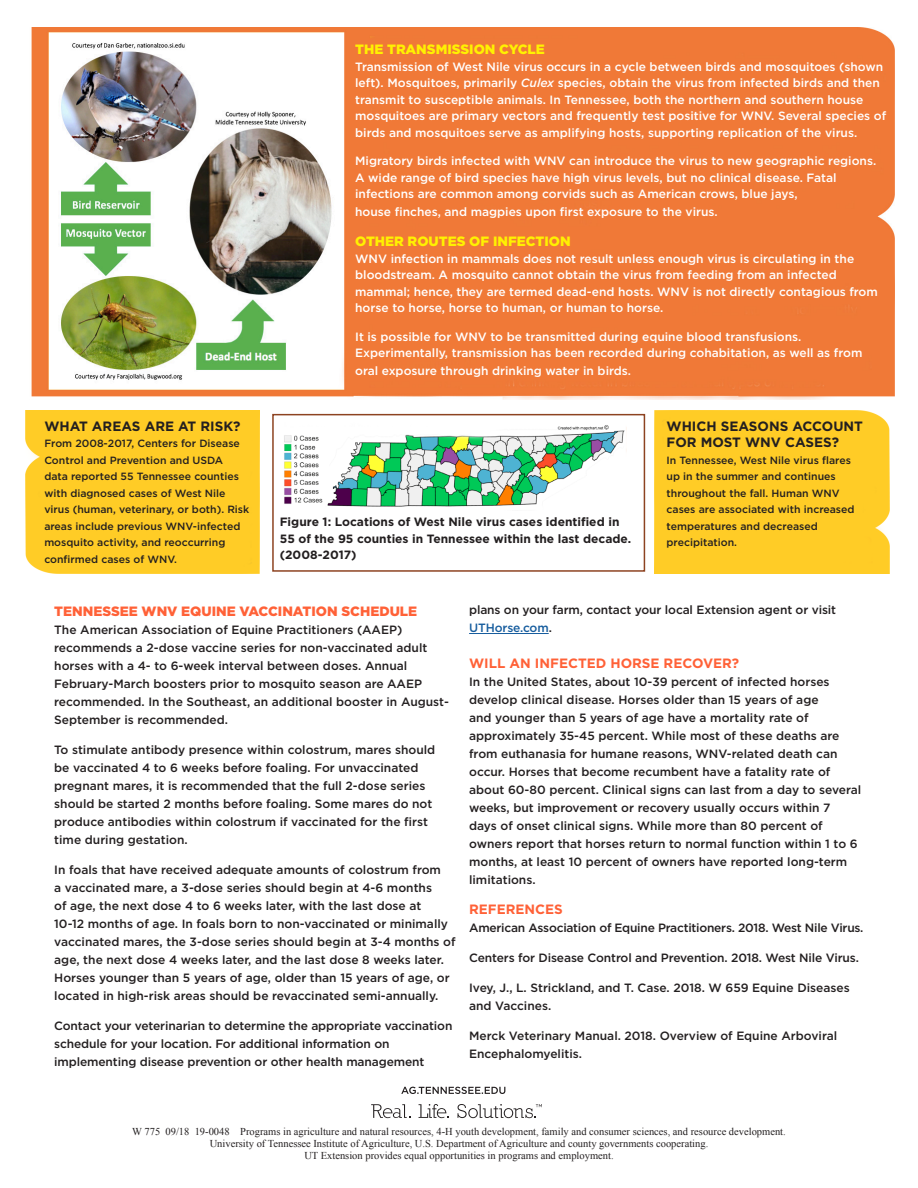
<style>
.page{position:relative;width:918px;height:1188px;background:#fff}
.page>*{position:absolute;margin:0;border:0;box-sizing:border-box;transform-origin:0 0}
.t1{font:700 13.5px/16.5px "Gotham";color:#231f20}
.t2{font:900 13.5px "Gotham";color:#fff101}
.t3{font:700 13.5px "Gotham";color:#ff6137}
.t4{font:900 13.5px "Gotham";color:#ff6137}
.t5{font:500 12px/18px "Gotham";color:#231f20}
.t6{font:500 12px/16.5px "Gotham";color:#fff}
.t7{font:700 12px/16.5px "Gotham";color:#231f20}
.t8{font:500 12px "Gotham";letter-spacing:-.02em;color:#231f20}
.t9{font:500 10.5px/16.5px "Gotham";color:#231f20}
.t10{font:10.5px/12px "Times New Roman";color:#231f20;text-align:center}
.s1{font-style:italic}
.s2{color:#175d9e}
</style>
<div class="page">
<div style="left:31px;top:28px;width:863px;height:372px;background:#f07937"></div>
<img style="left:284px;top:425px;width:341px;height:82px">
<svg style="left:401px;top:1087px;width:104px;height:7px"></svg>
<svg style="left:371px;top:1104px;width:39px;height:14px"></svg>
<svg style="left:419px;top:1104px;width:30px;height:14px"></svg>
<svg style="left:458px;top:1104px;width:84px;height:14px"></svg>
<div style="left:25px;top:411px;width:235px;height:162px;background:#ffcc26"></div>
<img style="left:54px;top:39px;width:284px;height:345px">
<hr style="left:469px;top:633px;width:80px;height:1px;background:#175d9e">
<div style="left:272px;top:414px;width:373px;height:158px;border:2px solid #8d4321"></div>
<div style="left:655px;top:411px;width:235px;height:162px;background:#ffcc26"></div>
<p class="t1" style="left:44px;top:418px;width:198px">WHAT AREAS ARE AT RISK?</p>
<p class="t9" style="left:44px;top:435px;width:206px">From 2008-2017, Centers for Disease Control and Prevention and USDA data reported 55 Tennessee counties with diagnosed cases of West Nile virus (human, veterinary, or both). Risk areas include previous WNV-infected mosquito activity, and reoccurring confirmed cases of WNV.</p>
<p class="t2" style="left:355px;top:40px;width:191px">THE TRANSMISSION CYCLE</p>
<p class="t6" style="left:355px;top:58px;width:533px">Transmission of West Nile virus occurs in a cycle between birds and mosquitoes (shown left). Mosquitoes, primarily <span class="s1">Culex</span> species, obtain the virus from infected birds and then transmit to susceptible animals. In Tennessee, both the northern and southern house mosquitoes are primary vectors and frequently test positive for WNV. Several species of birds and mosquitoes serve as amplifying hosts, supporting replication of the virus.</p>
<p class="t6" style="left:355px;top:153px;width:523px">Migratory birds infected with WNV can introduce the virus to new geographic regions.<br>A wide range of bird species have high virus levels, but no clinical disease. Fatal infections are common among corvids such as American crows, blue jays,</p>
<p class="t6" style="left:355px;top:204px;width:364px">house finches, and magpies upon first exposure to the virus.</p>
<p class="t2" style="left:355px;top:232px;width:217px">OTHER ROUTES OF INFECTION</p>
<p class="t6" style="left:355px;top:250px;width:524px">WNV infection in mammals does not result unless enough virus is circulating in the bloodstream. A mosquito cannot obtain the virus from feeding from an infected mammal; hence, they are termed dead-end hosts. WNV is not directly contagious from horse to horse, horse to human, or human to horse.</p>
<p class="t6" style="left:355px;top:328px;width:509px">It is possible for WNV to be transmitted during equine blood transfusions.<br>Experimentally, transmission has been recorded during cohabitation, as well as from</p>
<p class="t6" style="left:355px;top:363px;width:278px">oral exposure through drinking water in birds.</p>
<p class="t7" style="left:280px;top:514px;width:353px">Figure 1: Locations of West Nile virus cases identified in<br>55 of the 95 counties in Tennessee within the last decade. (2008-2017)</p>
<p class="t1" style="left:667px;top:418px;width:198px">WHICH SEASONS ACCOUNT<br>FOR MOST WNV CASES?</p>
<p class="t9" style="left:667px;top:452px;width:190px">In Tennessee, West Nile virus flares up in the summer and continues throughout the fall. Human WNV cases are associated with increased temperatures and decreased precipitation.</p>
<p class="t4" style="left:54px;top:602px;width:365px">TENNESSEE WNV EQUINE VACCINATION SCHEDULE</p>
<p class="t5" style="left:54px;top:620px;width:396px">The American Association of Equine Practitioners (AAEP) recommends a 2-dose vaccine series for non-vaccinated adult horses with a 4- to 6-week interval between doses. Annual February-March boosters prior to mosquito season are AAEP recommended. In the Southeast, an additional booster in August-September is recommended.</p>
<p class="t5" style="left:54px;top:740px;width:383px">To stimulate antibody presence within colostrum, mares should be vaccinated 4 to 6 weeks before foaling. For unvaccinated pregnant mares, it is recommended that the full 2-dose series should be started 2 months before foaling. Some mares do not produce antibodies within colostrum if vaccinated for the first time during gestation.</p>
<p class="t5" style="left:54px;top:860px;width:403px">In foals that have received adequate amounts of colostrum from<br>a vaccinated mare, a 3-dose series should begin at 4-6 months<br>of age, the next dose 4 to 6 weeks later, with the last dose at<br>10-12 months of age. In foals born to non-vaccinated or minimally vaccinated mares, the 3-dose series should begin at 3-4 months of age, the next dose 4 weeks later, and the last dose 8 weeks later.<br>Horses younger than 5 years of age, older than 15 years of age, or located in high-risk areas should be revaccinated semi-annually.</p>
<p class="t5" style="left:54px;top:1016px;width:400px">Contact your veterinarian to determine the appropriate vaccination schedule for your location. For additional information on implementing disease prevention or other health management</p>
<p class="t5" style="left:469px;top:601px;width:369px">plans on your farm, contact your local Extension agent or visit<br><span class="s2">UTHorse.com</span>.</p>
<p class="t3" style="left:469px;top:655px;width:272px">WILL AN INFECTED HORSE RECOVER?</p>
<p class="t5" style="left:469px;top:673px;width:394px">In the United States, about 10-39 percent of infected horses develop clinical disease. Horses older than 15 years of age<br>and younger than 5 years of age have a mortality rate of approximately 35-45 percent. While most of these deaths are from euthanasia for humane reasons, WNV-related death can occur. Horses that become recumbent have a fatality rate of about 60-80 percent. Clinical signs can last from a day to several weeks, but improvement or recovery usually occurs within 7 days of onset clinical signs. While more than 80 percent of owners report that horses return to normal function within 1 to 6 months, at least 10 percent of owners have reported long-term limitations.</p>
<p class="t3" style="left:469px;top:901px;width:95px">REFERENCES</p>
<p class="t8" style="left:469px;top:920px;width:396px">American Association of Equine Practitioners. 2018. West Nile Virus.</p>
<p class="t5" style="left:469px;top:949px;width:391px">Centers for Disease Control and Prevention. 2018. West Nile Virus.</p>
<p class="t5" style="left:469px;top:979px;width:382px">Ivey, J., L. Strickland, and T. Case. 2018. W 659 Equine Diseases and Vaccines.</p>
<p class="t5" style="left:469px;top:1027px;width:370px">Merck Veterinary Manual. 2018. Overview of Equine Arboviral<br>Encephalomyelitis.</p>
<p class="t10" style="left:132px;top:1125px;width:655px">W 775 09/18 19-0048 Programs in agriculture and natural resources, 4-H youth development, family and consumer sciences, and resource development.<br>University of Tennessee Institute of Agriculture, U.S. Department of Agriculture and county governments cooperating.<br>UT Extension provides equal opportunities in programs and employment.</p>
</div>
